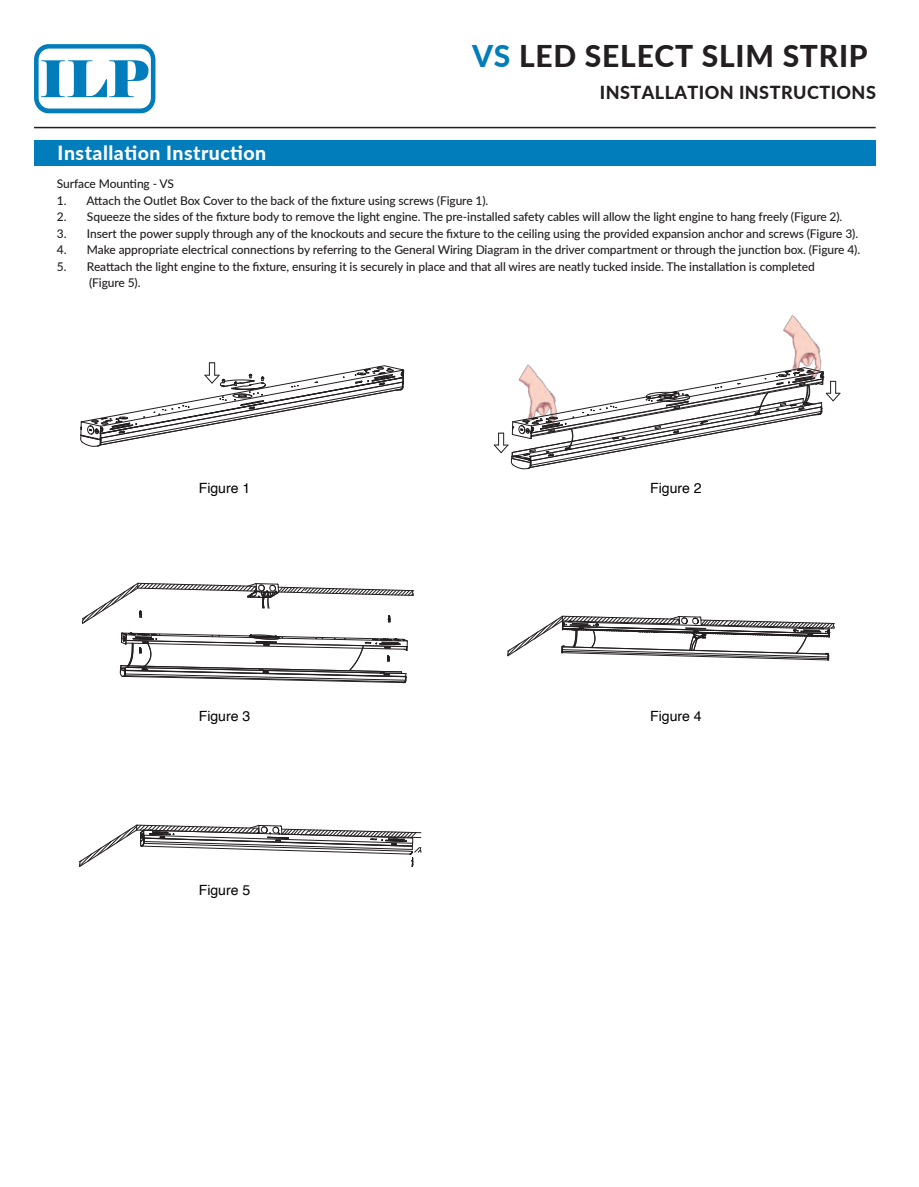
<style>
.page{position:relative;width:919px;height:1187px;background:#fff}
.page>*{position:absolute;margin:0;border:0;box-sizing:border-box;transform-origin:0 0}
.t1{font:800 30px "Lato";letter-spacing:.025em;color:#231f20}
.t2{font:800 19.5px "Lato";letter-spacing:.025em;color:#fff}
.t3{font:800 18px "Lato";letter-spacing:.025em;color:#231f20}
.t4{font:14.1px "Helvetica";color:#030303}
.t5{font:500 12px/16.5px "Lato";letter-spacing:-.01em;color:#231f20}
.s1{color:#007dba}
</style>
<div class="page">
<hr style="left:34px;top:127px;width:841px;height:1px;background:#231f20">
<div style="left:34px;top:140px;width:841px;height:26px;background:#007dba"></div>
<svg style="left:34px;top:44px;width:121px;height:69px"></svg>
<img style="left:789px;top:315px;width:33px;height:52px">
<img style="left:783px;top:320px;width:6px;height:9px">
<img style="left:789px;top:356px;width:23px;height:11px">
<svg style="left:80px;top:362px;width:325px;height:85px"></svg>
<img style="left:783px;top:329px;width:39px;height:27px">
<svg style="left:493px;top:367px;width:347px;height:102px"></svg>
<img style="left:533px;top:370px;width:56px;height:28px">
<svg style="left:119px;top:632px;width:289px;height:51px"></svg>
<svg style="left:82px;top:582px;width:332px;height:42px"></svg>
<svg style="left:507px;top:615px;width:327px;height:45px"></svg>
<svg style="left:79px;top:824px;width:342px;height:43px"></svg>
<h1 class="t1" style="left:472px;top:34px;width:397px"><span class="s1">VS</span> LED SELECT SLIM STRIP</h1>
<h2 class="t2" style="left:58px;top:139px;width:210px">Installation Instruction</h2>
<h3 class="t3" style="left:599px;top:79px;width:277px">INSTALLATION INSTRUCTIONS</h3>
<p class="t5" style="left:57px;top:175px;width:119px">Surface Mounting - VS</p>
<p class="t5" style="left:57px;top:192px;width:433px">1. Attach the Outlet Box Cover to the back of the fixture using screws (Figure 1).</p>
<p class="t5" style="left:57px;top:208px;width:787px">2. Squeeze the sides of the fixture body to remove the light engine. The pre-installed safety cables will allow the light engine to hang freely (Figure 2).</p>
<p class="t5" style="left:57px;top:225px;width:802px">3. Insert the power supply through any of the knockouts and secure the fixture to the ceiling using the provided expansion anchor and screws (Figure 3).</p>
<p class="t5" style="left:57px;top:241px;width:804px">4. Make appropriate electrical connections by referring to the General Wiring Diagram in the driver compartment or through the junction box. (Figure 4).</p>
<p class="t5" style="left:89px;top:258px;width:727px;text-indent:-32px">5. Reattach the light engine to the fixture, ensuring it is securely in place and that all wires are neatly tucked inside. The installation is completed (Figure 5).</p>
<p class="t4" style="left:199px;top:477px;width:53px">Figure 1</p>
<p class="t4" style="left:650px;top:477px;width:53px">Figure 2</p>
<p class="t4" style="left:199px;top:705px;width:53px">Figure 3</p>
<p class="t4" style="left:199px;top:879px;width:53px">Figure 5</p>
<p class="t4" style="left:650px;top:705px;width:53px">Figure 4</p>
</div>
